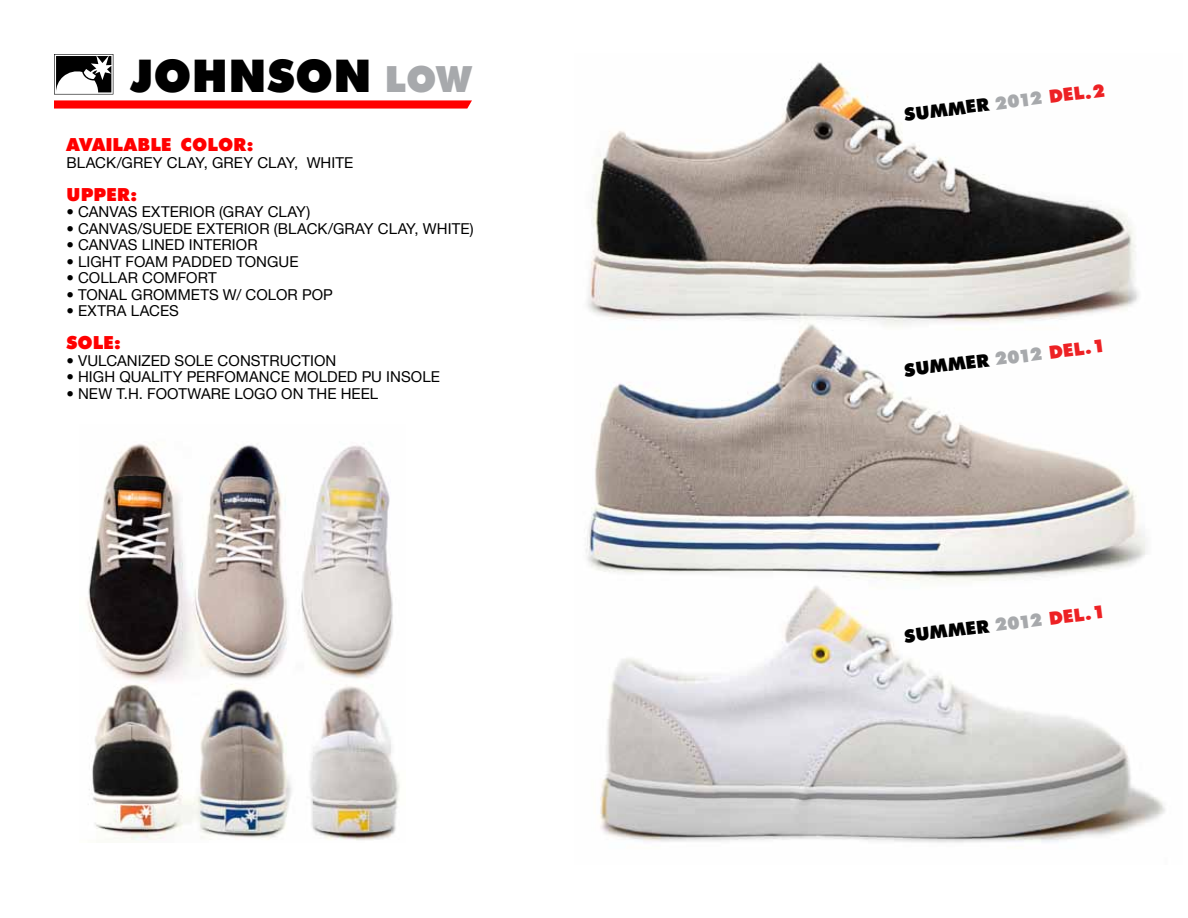
<style>
.page{position:relative;width:1188px;height:918px;background:#fff}
.page>*{position:absolute;margin:0;border:0;box-sizing:border-box;transform-origin:0 0}
.t1{font:45px "Raiders";letter-spacing:.005em;color:#000}
.t2{font:18px "Raiders";color:#000}
.t3{font:18px "Raiders";letter-spacing:.02em;color:#f00}
.t4{font:15px "Helvetica Neue";letter-spacing:.005em;color:#000}
.s1{font-size:36px;color:#a7a9ac}
.s2{color:#a7a9ac}
.s3{color:#ed2124}
</style>
<div class="page">
<img style="left:586px;top:62px;width:579px;height:781px">
<img style="left:87px;top:444px;width:313px;height:397px">
<svg style="left:54px;top:100px;width:418px;height:9px;background:#ff1a1a"></svg>
<svg style="left:54px;top:54px;width:59px;height:40px"></svg>
<h1 class="t1" style="left:130px;top:49px;width:343px">JOHNSON <span class="s1">LOW</span></h1>
<p class="t3" style="left:66px;top:134px;width:189px">AVAILABLE COLOR:</p>
<p class="t4" style="left:66px;top:154px;width:288px">BLACK/GREY CLAY, GREY CLAY, WHITE</p>
<p class="t3" style="left:66px;top:184px;width:72px">UPPER:</p>
<p class="t4" style="left:66px;top:203px;width:246px">• CANVAS EXTERIOR (GRAY CLAY)</p>
<p class="t4" style="left:66px;top:220px;width:409px">• CANVAS/SUEDE EXTERIOR (BLACK/GRAY CLAY, WHITE)</p>
<p class="t4" style="left:66px;top:236px;width:193px">• CANVAS LINED INTERIOR</p>
<p class="t4" style="left:66px;top:253px;width:234px">• LIGHT FOAM PADDED TONGUE</p>
<p class="t4" style="left:66px;top:269px;width:152px">• COLLAR COMFORT</p>
<p class="t4" style="left:66px;top:286px;width:268px">• TONAL GROMMETS W/ COLOR POP</p>
<p class="t4" style="left:66px;top:302px;width:114px">• EXTRA LACES</p>
<p class="t3" style="left:66px;top:332px;width:56px">SOLE:</p>
<p class="t4" style="left:66px;top:352px;width:271px">• VULCANIZED SOLE CONSTRUCTION</p>
<p class="t4" style="left:66px;top:368px;width:375px">• HIGH QUALITY PERFOMANCE MOLDED PU INSOLE</p>
<p class="t4" style="left:66px;top:385px;width:313px">• NEW T.H. FOOTWARE LOGO ON THE HEEL</p>
<p class="t2" style="left:903px;top:104px;width:203px;rotate:-7deg">SUMMER <span class="s2">2012</span> <span class="s3">DEL. 2</span></p>
<p class="t2" style="left:903px;top:359px;width:203px;rotate:-7deg">SUMMER <span class="s2">2012</span> <span class="s3">DEL. 1</span></p>
<p class="t2" style="left:903px;top:625px;width:203px;rotate:-7deg">SUMMER <span class="s2">2012</span> <span class="s3">DEL. 1</span></p>
</div>
